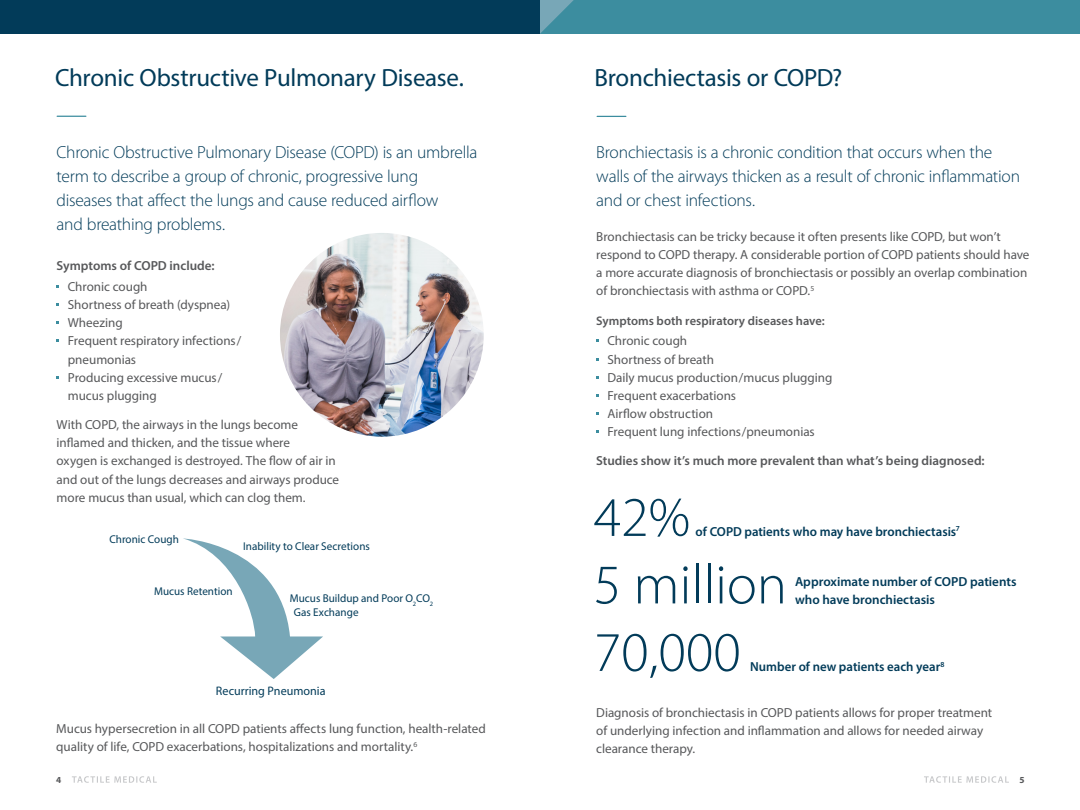
<style>
.page{position:relative;width:1080px;height:810px;background:#fff}
.page>*{position:absolute;margin:0;border:0;box-sizing:border-box;transform-origin:0 0}
.t1{font:300 56.25px "Myriad Pro";color:#023b59}
.t2{font:25px "Myriad Pro";letter-spacing:-.01em;color:#023b59}
.t3{font:300 17.5px/23.8px "Myriad Pro";letter-spacing:-.015em;color:#023b59}
.t4{font:13.12px/18.1px "Myriad Pro";letter-spacing:-.005em;color:#57585a}
.t5{font:600 13.12px/17.5px "Myriad Pro";color:#023b59}
.t6{font:600 13.12px "Myriad Pro";color:#57585a}
.t7{font:600 12.5px "Myriad Pro";color:#57585a}
.t8{font:12.38px "Myriad Pro";color:#023b59}
.t9{font:11.38px/14.4px "Myriad Pro";color:#023b59}
.t10{font:700 9.25px "Myriad Pro";color:#57585a}
</style>
<div class="page">
<svg style="left:924px;top:776px;width:85px;height:7px"></svg>
<svg style="left:72px;top:776px;width:85px;height:7px"></svg>
<div style="left:0;top:0;width:540px;height:34px;background:#023b59"></div>
<div style="left:540px;top:0;width:540px;height:34px;background:#3c8d9f"></div>
<svg style="left:540px;top:0;width:34px;height:34px"></svg>
<svg style="left:183px;top:538px;width:140px;height:141px"></svg>
<svg style="left:57px;top:116px;width:29px;height:1px"></svg>
<svg style="left:597px;top:116px;width:29px;height:1px"></svg>
<img style="left:280px;top:233px;width:204px;height:204px;border-radius:102px">
<p class="t2" style="left:55px;top:62px;width:410px">Chronic Obstructive Pulmonary Disease.</p>
<p class="t2" style="left:594px;top:63px;width:249px">Bronchiectasis or COPD?</p>
<p class="t3" style="left:57px;top:140px;width:422px">Chronic Obstructive Pulmonary Disease (COPD) is an umbrella term to describe a group of chronic, progressive lung diseases that affect the lungs and cause reduced airflow<br>and breathing problems.</p>
<p class="t6" style="left:57px;top:257px;width:160px">Symptoms of COPD include:</p>
<p class="t4" style="left:68px;top:277px;width:81px">Chronic cough</p>
<p class="t4" style="left:68px;top:295px;width:164px">Shortness of breath (dyspnea)</p>
<p class="t4" style="left:68px;top:314px;width:56px">Wheezing</p>
<p class="t4" style="left:68px;top:332px;width:175px">Frequent respiratory infections/ pneumonias</p>
<p class="t4" style="left:68px;top:368px;width:156px">Producing excessive mucus/ mucus plugging</p>
<p class="t4" style="left:57px;top:415px;width:284px">With COPD, the airways in the lungs become inflamed and thicken, and the tissue where<br>oxygen is exchanged is destroyed. The flow of air in and out of the lungs decreases and airways produce more mucus than usual, which can clog them.</p>
<p class="t9" style="left:109px;top:532px;width:71px">Chronic Cough</p>
<p class="t9" style="left:243px;top:539px;width:128px">Inability to Clear Secretions</p>
<p class="t9" style="left:154px;top:583px;width:80px">Mucus Retention</p>
<p class="t9" style="left:294px;top:591px;width:141px;text-indent:-4px">Mucus Buildup and Poor O<sub>2</sub>CO<sub>2<br></sub>Gas Exchange</p>
<p class="t8" style="left:216px;top:683px;width:111px">Recurring Pneumonia</p>
<p class="t4" style="left:56px;top:719px;width:431px">Mucus hypersecretion in all COPD patients affects lung function, health-related quality of life, COPD exacerbations, hospitalizations and mortality.<sup>6</sup></p>
<p class="t3" style="left:596px;top:140px;width:425px">Bronchiectasis is a chronic condition that occurs when the walls of the airways thicken as a result of chronic inflammation and or chest infections.</p>
<p class="t4" style="left:596px;top:227px;width:435px">Bronchiectasis can be tricky because it often presents like COPD, but won’t respond to COPD therapy. A considerable portion of COPD patients should have a more accurate diagnosis of bronchiectasis or possibly an overlap combination of bronchiectasis with asthma or COPD.<sup>5</sup></p>
<p class="t7" style="left:596px;top:312px;width:230px">Symptoms both respiratory diseases have:</p>
<p class="t4" style="left:608px;top:332px;width:227px">Chronic cough<br>Shortness of breath<br>Daily mucus production / mucus plugging<br>Frequent exacerbations<br>Airflow obstruction<br>Frequent lung infections / pneumonias</p>
<p class="t6" style="left:596px;top:453px;width:390px">Studies show it’s much more prevalent than what’s being diagnosed:</p>
<p class="t1" style="left:594px;top:483px;width:98px">42%</p>
<p class="t1" style="left:594px;top:551px;width:195px">5 million</p>
<p class="t1" style="left:594px;top:618px;width:149px">70,000</p>
<p class="t5" style="left:696px;top:522px;width:266px">of COPD patients who may have bronchiectasis<sup>7</sup></p>
<p class="t5" style="left:795px;top:573px;width:223px">Approximate number of COPD patients who have bronchiectasis</p>
<p class="t5" style="left:750px;top:658px;width:196px">Number of new patients each year<sup>8</sup></p>
<p class="t4" style="left:596px;top:703px;width:398px">Diagnosis of bronchiectasis in COPD patients allows for proper treatment of underlying infection and inflammation and allows for needed airway clearance therapy.</p>
<p class="t10" style="left:56px;top:773px;width:7px">4</p>
<p class="t10" style="left:1019px;top:773px;width:7px">5</p>
</div>
